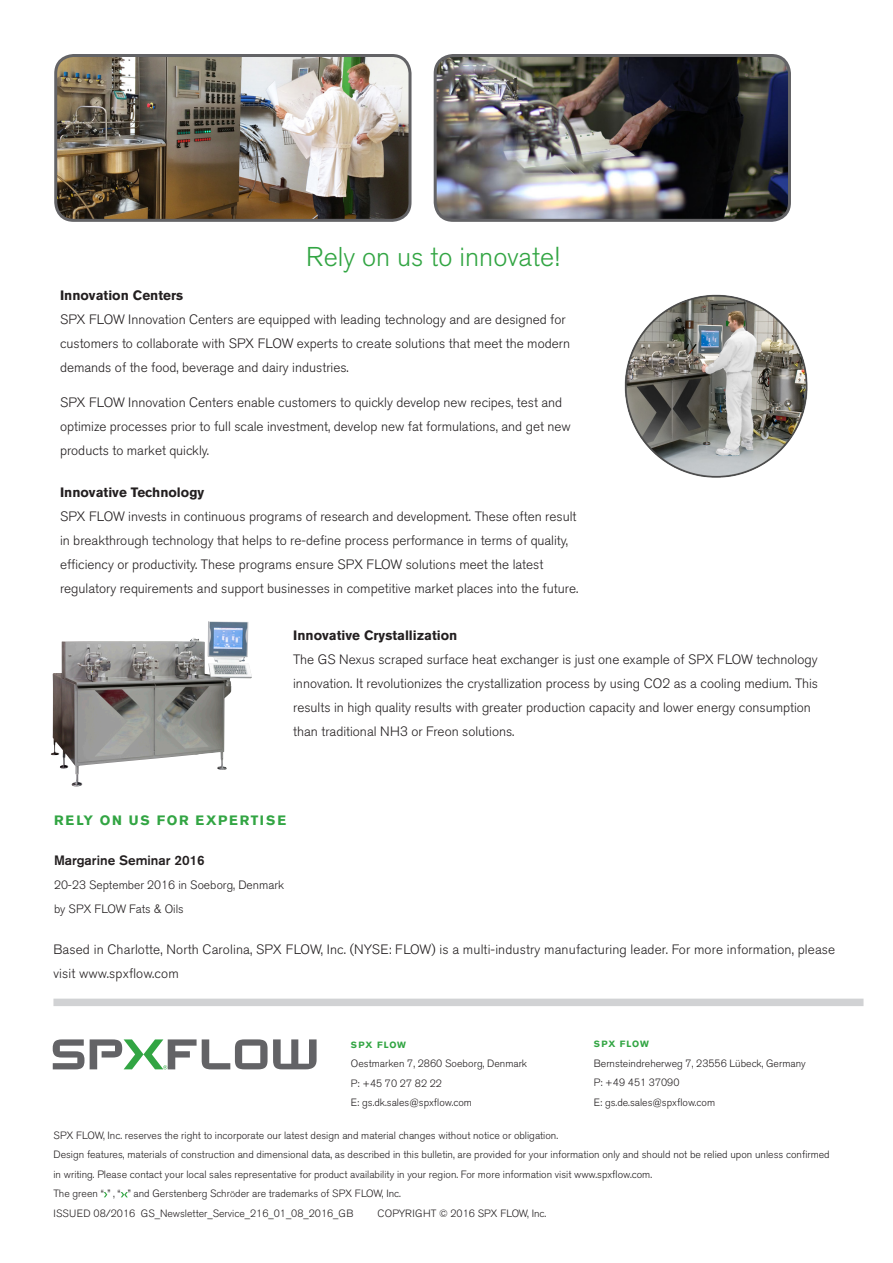
<style>
.page{position:relative;width:893px;height:1263px;background:#fff}
.page>*{position:absolute;margin:0;border:0;box-sizing:border-box;transform-origin:0 0}
.Body_Copy_Headline{font:300 27px "Akzidenz Grotesk BE";color:#32a543}
.Body_Copy__16pt_Lead{font:300 13.5px/24px "Akzidenz Grotesk BE";color:#231f20}
.Body_Copy_Sub-Headli{font:700 13.5px "Akzidenz Grotesk BE";color:#231f20}
.Body_Copy_Headline-2{font:700 13.5px "Akzidenz Grotesk BE";letter-spacing:.13em;color:#32a543}
.Body_Copy__16pt_Lead-2{font:500 13.5px "Akzidenz Grotesk BE";color:#231f20}
.Body_Copy__16pt_Lead-3{font:300 12px/24px "Akzidenz Grotesk BE";color:#231f20}
.BC_text__7pt_Light{font:300 10.5px/19.5px "Akzidenz Grotesk BE";color:#231f20}
.Legal_Disclaimer{font:300 10.5px "Akzidenz Grotesk BE";color:#231f20}
.t1{font:700 9px "Akzidenz Grotesk BE";letter-spacing:.09em;color:#32a543}
.s1{font-size:9px}
</style>
<div class="page">
<img style="left:51px;top:621px;width:176px;height:165px">
<img style="left:58px;top:56px;width:352px;height:162px">
<div style="left:54px;top:54px;width:357px;height:168px;border:3px solid #636366;border-radius:18px"></div>
<img style="left:435px;top:56px;width:352px;height:164px">
<div style="left:434px;top:54px;width:357px;height:168px;border:3px solid #636366;border-radius:18px"></div>
<img style="left:624px;top:294px;width:184px;height:184px">
<svg style="left:53px;top:1039px;width:264px;height:30px"></svg>
<div style="left:53px;top:998px;width:810px;height:8px;background:#d1d2d4"></div>
<svg style="left:104px;top:1192px;width:3px;height:5px"></svg>
<svg style="left:121px;top:1192px;width:7px;height:5px"></svg>
<p class="Body_Copy_Headline" style="left:306px;top:241px;width:255px">Rely on us to innovate!</p>
<p class="Body_Copy_Sub-Headli" style="left:60px;top:288px;width:125px">Innovation Centers</p>
<p class="Body_Copy__16pt_Lead" style="left:60px;top:308px;width:512px">SPX FLOW Innovation Centers are equipped with leading technology and are designed for customers to collaborate with SPX FLOW experts to create solutions that meet the modern demands of the food, beverage and dairy industries.</p>
<p class="Body_Copy__16pt_Lead" style="left:60px;top:390px;width:512px">SPX FLOW Innovation Centers enable customers to quickly develop new recipes, test and optimize processes prior to full scale investment, develop new fat formulations, and get new products to market quickly.</p>
<p class="Body_Copy_Sub-Headli" style="left:60px;top:485px;width:146px">Innovative Technology</p>
<p class="Body_Copy__16pt_Lead" style="left:60px;top:505px;width:520px">SPX FLOW invests in continuous programs of research and development. These often result in breakthrough technology that helps to re-define process performance in terms of quality, efficiency or productivity. These programs ensure SPX FLOW solutions meet the latest regulatory requirements and support businesses in competitive market places into the future.</p>
<p class="Body_Copy_Sub-Headli" style="left:293px;top:628px;width:166px">Innovative Crystallization</p>
<p class="Body_Copy__16pt_Lead" style="left:293px;top:648px;width:526px">The GS Nexus scraped surface heat exchanger is just one example of SPX FLOW technology innovation. It revolutionizes the crystallization process by using CO2 as a cooling medium. This results in high quality results with greater production capacity and lower energy consumption than traditional NH3 or Freon solutions.</p>
<p class="Body_Copy_Headline-2" style="left:54px;top:812px;width:234px">RELY ON US FOR EXPERTISE</p>
<p class="Body_Copy__16pt_Lead-2" style="left:54px;top:852px;width:152px">Margarine Seminar 2016</p>
<p class="Body_Copy__16pt_Lead-3" style="left:54px;top:873px;width:232px">20-23 September 2016 in Soeborg, Denmark by SPX FLOW Fats &amp; Oils</p>
<p class="Body_Copy__16pt_Lead" style="left:53px;top:938px;width:783px">Based in Charlotte, North Carolina, SPX FLOW, Inc. (NYSE: FLOW) is a multi-industry manufacturing leader. For more information, please visit www.spxflow.com</p>
<p class="t1" style="left:351px;top:1039px;width:57px">SPX FLOW</p>
<p class="BC_text__7pt_Light" style="left:351px;top:1054px;width:178px">Oestmarken 7, 2860 Soeborg, Denmark<br>P: +45 70 27 82 22<br>E: gs.dk.sales@spxflow.com</p>
<p class="t1" style="left:594px;top:1039px;width:57px">SPX FLOW</p>
<p class="BC_text__7pt_Light" style="left:594px;top:1053px;width:213px">Bernsteindreherweg 7, 23556 Lübeck, Germany<br>P: +49 451 37090<br>E: gs.de.sales@spxflow.com</p>
<p class="BC_text__7pt_Light" style="left:53px;top:1126px;width:778px">SPX FLOW, Inc. reserves the right to incorporate our latest design and material changes without notice or obligation.<br>Design features, materials of construction and dimensional data, as described in this bulletin, are provided for your information only and should not be relied upon unless confirmed in writing. Please contact your local sales representative for product availability in your region. For more information visit www.spxflow.com.<br>The green “ ” , “ ” and Gerstenberg Schr<span class="s1">Ö</span>der are trademarks of SPX FLOW, Inc.</p>
<p class="Legal_Disclaimer" style="left:53px;top:1207px;width:301px">ISSUED 08/2016 GS_Newsletter_Service_216_01_08_2016_GB</p>
<p class="Legal_Disclaimer" style="left:377px;top:1207px;width:170px">COPYRIGHT © 2016 SPX FLOW, Inc.</p>
</div>
